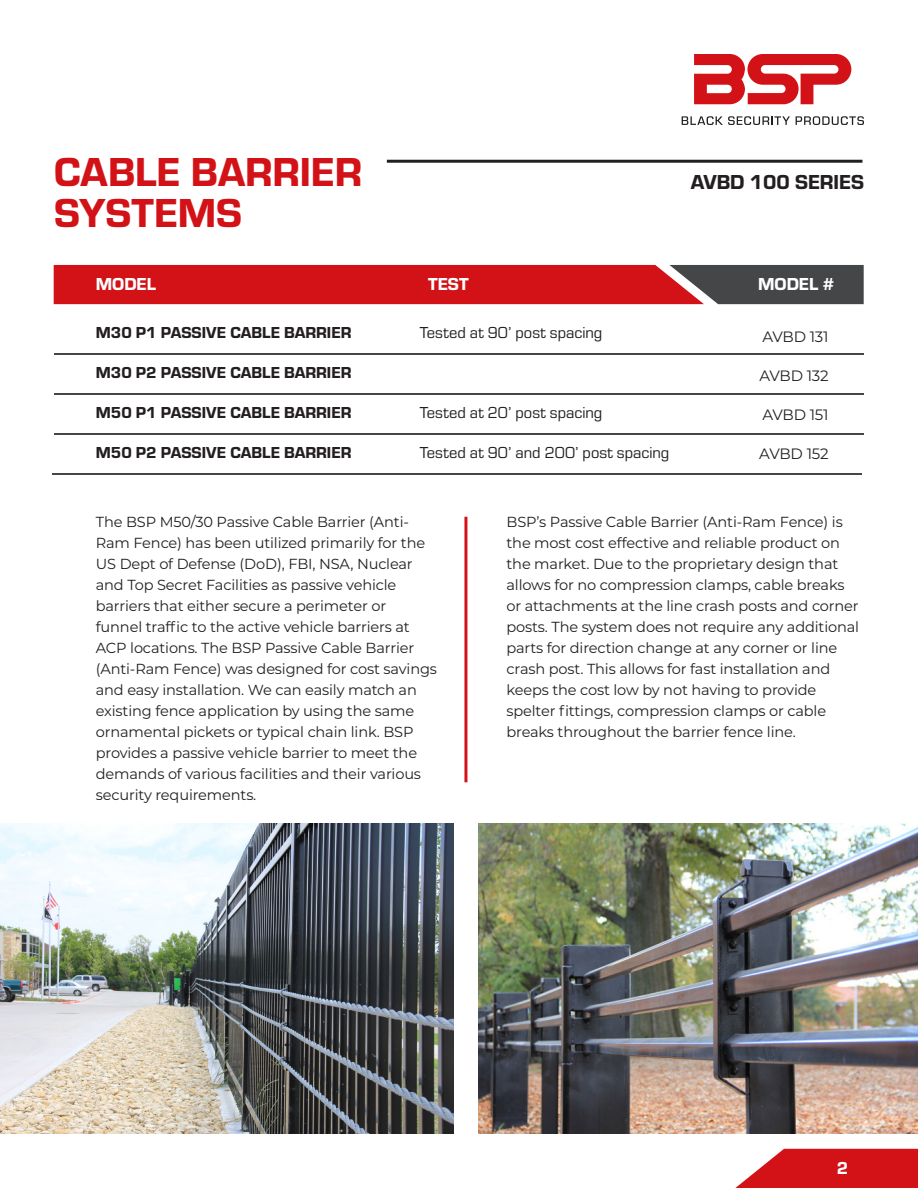
<style>
.page{position:relative;width:918px;height:1188px;background:#fff}
.page>*{position:absolute;margin:0;border:0;box-sizing:border-box;transform-origin:0 0}
.t1{font:42px/40.5px "Eurostile Hea";color:#d31217}
.t2{font:21px "Eurostile Hea";color:#231f20}
.t3{font:18px "Eurostile Hea";color:#fff}
.t4{font:16.5px "Eurostile Hea";color:#231f20}
.t5{font:16.5px "Eurostile";color:#231f20}
.t6{font:15px "Montserrat";letter-spacing:-.015em;color:#231f20}
.t7{font:14.55px/21px "Montserrat";letter-spacing:-.01em;color:#231f20}
</style>
<div class="page">
<svg style="left:735px;top:1149px;width:183px;height:39px;background:#d83136"></svg>
<svg style="left:694px;top:54px;width:157px;height:50px"></svg>
<svg style="left:682px;top:116px;width:108px;height:9px"></svg>
<svg style="left:796px;top:116px;width:68px;height:9px"></svg>
<hr style="left:54px;top:354px;width:810px;height:1px;background:#454647">
<hr style="left:54px;top:393px;width:810px;height:2px;background:#454647">
<svg style="left:54px;top:265px;width:810px;height:39px;background:#b52125"></svg>
<hr style="left:54px;top:433px;width:810px;height:1px;background:#454647">
<hr style="left:52px;top:473px;width:810px;height:1px;background:#454647">
<img style="left:478px;top:823px;width:440px;height:311px">
<img style="left:0;top:823px;width:453px;height:311px">
<hr style="left:464px;top:517px;width:3px;height:265px;background:#d31217">
<hr style="left:387px;top:160px;width:475px;height:3px;background:#231f20">
<p class="t1" style="left:54px;top:149px;width:310px">CABLE BARRIER<br>SYSTEMS</p>
<p class="t3" style="left:96px;top:272px;width:62px">MODEL</p>
<p class="t4" style="left:96px;top:321px;width:257px">M30 P1 PASSIVE CABLE BARRIER</p>
<p class="t5" style="left:420px;top:321px;width:184px">Tested at 90’ post spacing</p>
<p class="t4" style="left:96px;top:361px;width:257px">M30 P2 PASSIVE CABLE BARRIER</p>
<p class="t4" style="left:96px;top:401px;width:257px">M50 P1 PASSIVE CABLE BARRIER</p>
<p class="t5" style="left:420px;top:401px;width:184px">Tested at 20’ post spacing</p>
<p class="t4" style="left:96px;top:441px;width:257px">M50 P2 PASSIVE CABLE BARRIER</p>
<p class="t5" style="left:420px;top:441px;width:251px">Tested at 90’ and 200’ post spacing</p>
<p class="t3" style="left:428px;top:272px;width:42px">TEST</p>
<p class="t2" style="left:691px;top:167px;width:175px">AVBD 100 SERIES</p>
<p class="t3" style="left:758px;top:272px;width:78px">MODEL #</p>
<p class="t6" style="left:762px;top:326px;width:68px">AVBD 131</p>
<p class="t6" style="left:759px;top:365px;width:71px">AVBD 132</p>
<p class="t6" style="left:762px;top:405px;width:68px">AVBD 151</p>
<p class="t6" style="left:759px;top:444px;width:71px">AVBD 152</p>
<p class="t7" style="left:96px;top:511px;width:343px">The BSP M50/30 Passive Cable Barrier (Anti-Ram Fence) has been utilized primarily for the US Dept of Defense (DoD), FBI, NSA, Nuclear and Top Secret Facilities as passive vehicle barriers that either secure a perimeter or<br>funnel traffic to the active vehicle barriers at ACP locations. The BSP Passive Cable Barrier (Anti-Ram Fence) was designed for cost savings and easy installation. We can easily match an existing fence application by using the same ornamental pickets or typical chain link. BSP provides a passive vehicle barrier to meet the demands of various facilities and their various security requirements.</p>
<p class="t7" style="left:507px;top:511px;width:354px">BSP’s Passive Cable Barrier (Anti-Ram Fence) is the most cost effective and reliable product on the market. Due to the proprietary design that allows for no compression clamps, cable breaks or attachments at the line crash posts and corner posts. The system does not require any additional parts for direction change at any corner or line crash post. This allows for fast installation and keeps the cost low by not having to provide spelter fittings, compression clamps or cable breaks throughout the barrier fence line.</p>
<p class="t3" style="left:837px;top:1156px;width:13px">2</p>
</div>
